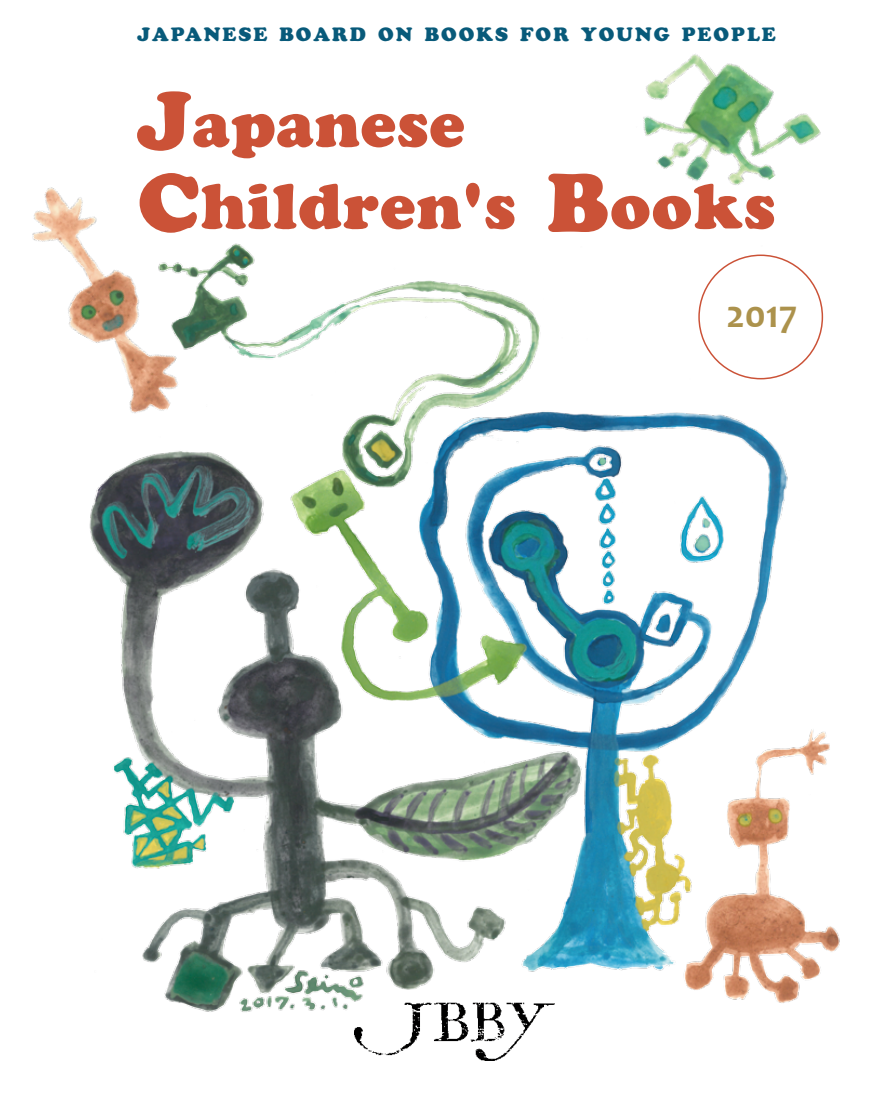
<style>
.page{position:relative;width:893px;height:1098px;background:#fff}
.page>*{position:absolute;margin:0;border:0;box-sizing:border-box;transform-origin:0 0}
.t1{font:63.75px/81.9px "Cooper Black Std";letter-spacing:.02em;color:#cb5237}
.t2{font:700 39.3px "Candara";color:#ac924c}
.t3{font:19.2px "Cooper Black Std";letter-spacing:.105em;color:#085a7a}
.s1{font-size:81.9px}
</style>
<div class="page">
<img style="left:354px;top:1016px;width:182px;height:44px">
<img style="left:89px;top:244px;width:751px;height:772px">
<img style="left:32px;top:187px;width:208px;height:245px">
<img style="left:643px;top:54px;width:178px;height:131px">
<p class="t3" style="left:138px;top:23px;width:640px">JAPANESE BOARD ON BOOKS FOR YOUNG PEOPLE</p>
<h1 class="t1" style="left:138px;top:83px;width:639px"><span class="s1">J</span>apanese<br><span class="s1">C</span>hildren's <span class="s1">B</span>ooks</h1>
<h2 class="t2" style="left:726px;top:290px;width:73px">2017</h2>
</div>
